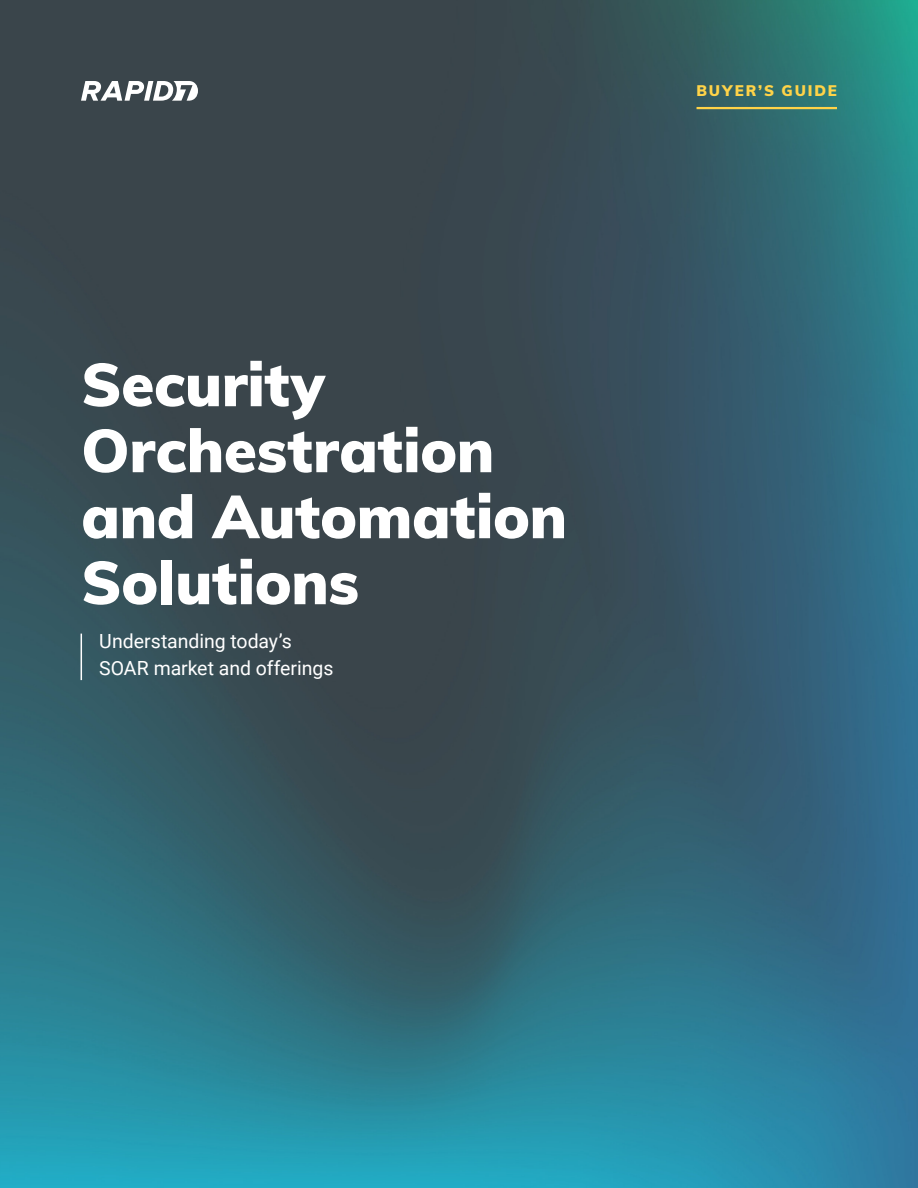
<style>
.page{position:relative;width:918px;height:1188px;background:#fff}
.page>*{position:absolute;margin:0;border:0;box-sizing:border-box;transform-origin:0 0}
.Cover_Title___White{font:900 60px/66px "Muli";letter-spacing:-.005em;color:#fff}
.Cover_Subheadline{font:19.5px/27px "Roboto";color:#fff}
.t1{font:900 15px "Muli";letter-spacing:.125em;color:#ffd348}
</style>
<div class="page">
<img style="left:0;top:0;width:918px;height:1188px">
<hr style="left:697px;top:107px;width:140px;height:2px;background:#ffd348">
<hr style="left:81px;top:634px;width:1px;height:46px;background:#fff">
<svg style="left:81px;top:81px;width:117px;height:20px"></svg>
<p class="Cover_Title___White" style="left:81px;top:349px;width:487px">Security<br>Orchestration and Automation<br>Solutions</p>
<p class="Cover_Subheadline" style="left:99px;top:627px;width:236px">Understanding today’s<br>SOAR market and offerings</p>
<p class="t1" style="left:697px;top:80px;width:142px">BUYER’S GUIDE</p>
</div>
